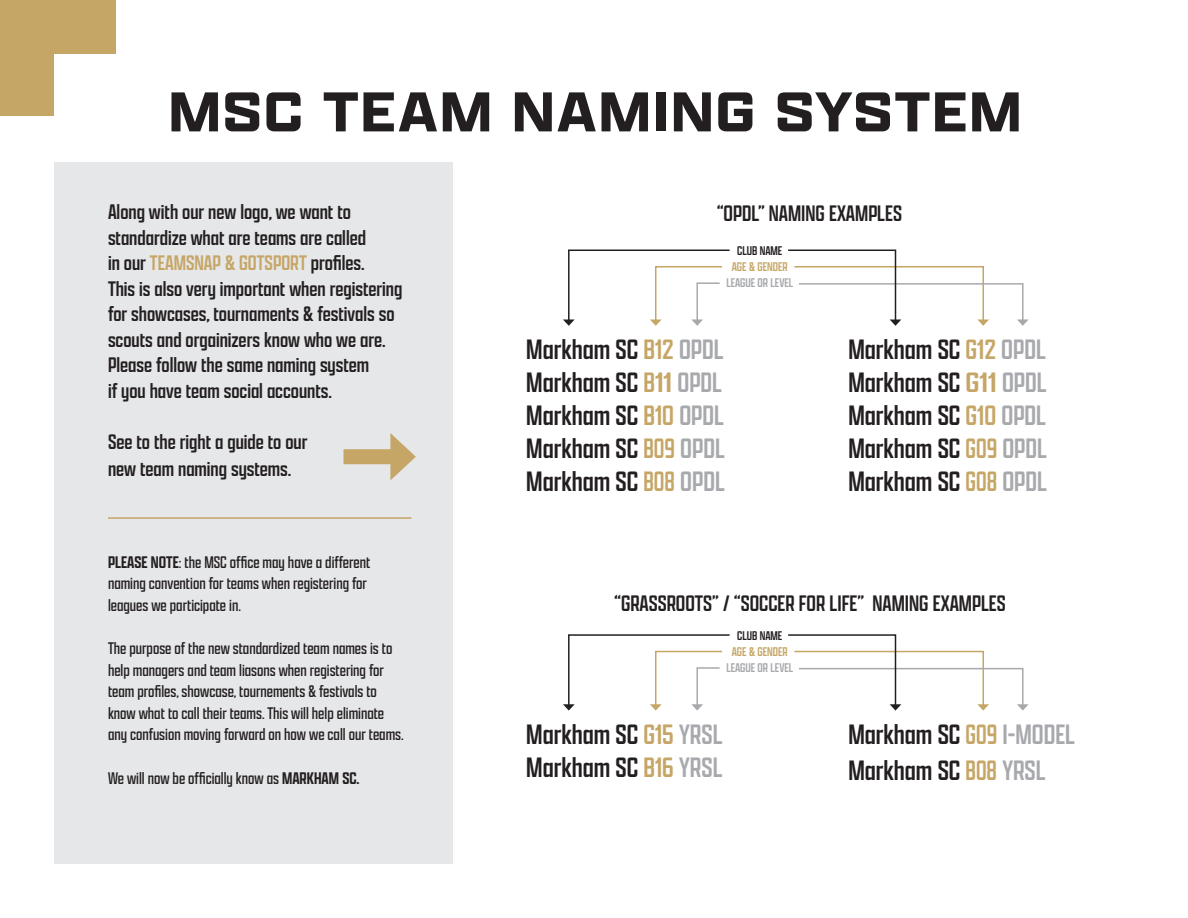
<style>
.page{position:relative;width:1188px;height:918px;background:#fff}
.page>*{position:absolute;margin:0;border:0;box-sizing:border-box;transform-origin:0 0}
.t1{font:700 60px "Apotek Extra Wide";letter-spacing:.04em;color:#231f20}
.t2{font:30px/33px "Apotek Extra Cond";color:#231f20;text-align:justify}
.t3{font:24px "Apotek Extra Cond";color:#231f20}
.t4{font:22.5px/25.5px "Apotek Extra Cond";color:#231f20}
.t5{font:300 18px/21.6px "Apotek Extra Cond";color:#231f20}
.t6{font:13.5px "Apotek Extra Cond";color:#a8a9ad}
.t7{font:13.5px "Apotek Extra Cond";color:#c6a666}
.t8{font:13.5px "Apotek Extra Cond";color:#231f20}
.s1{color:#c6a666}
.s2{font-weight:500}
.s3{color:#a8a9ad}
</style>
<div class="page">
<div style="left:54px;top:54px;width:399px;height:810px;background:#e6e7e9"></div>
<div style="left:0;top:0;width:116px;height:116px;background:#c6a666"></div>
<div style="left:54px;top:54px;width:1080px;height:108px;background:#fff"></div>
<svg style="left:563px;top:249px;width:167px;height:77px"></svg>
<svg style="left:563px;top:634px;width:167px;height:77px"></svg>
<svg style="left:788px;top:249px;width:241px;height:77px"></svg>
<svg style="left:788px;top:634px;width:241px;height:77px"></svg>
<hr style="left:108px;top:517px;width:303px;height:2px;background:#c6a666">
<div style="left:344px;top:449px;width:56px;height:15px;background:#c6a666"></div>
<svg style="left:390px;top:433px;width:26px;height:47px"></svg>
<h1 class="t1" style="left:169px;top:74px;width:854px">MSC TEAM NAMING SYSTEM</h1>
<p class="t4" style="left:108px;top:199px;width:296px">Along with our new logo, we want to standardize what are teams are called<br>in our <span class="s1">TEAMSNAP &amp; GOTSPORT</span> profiles.<br>This is also very important when registering for showcases, tournaments &amp; festivals so scouts and orgainizers know who we are.<br>Please follow the same naming system<br>if you have team social accounts.</p>
<p class="t4" style="left:108px;top:428px;width:201px;line-height:27px">See to the right a guide to our new team naming systems.</p>
<p class="t5" style="left:108px;top:551px;width:264px"><span class="s2">PLEASE NOTE</span>: the MSC office may have a different naming convention for teams when registering for leagues we participate in.</p>
<p class="t5" style="left:108px;top:637px;width:297px">The purpose of the new standardized team names is to help managers and team liasons when registering for team profiles, showcase, tournements &amp; festivals to know what to call their teams. This will help eliminate any confusion moving forward on how we call our teams.</p>
<p class="t5" style="left:108px;top:767px;width:253px">We will now be officially know as <span class="s2">MARKHAM SC.</span></p>
<h3 class="t3" style="left:717px;top:198px;width:187px">“OPDL” NAMING EXAMPLES</h3>
<p class="t8" style="left:737px;top:242px;width:47px">CLUB NAME</p>
<p class="t7" style="left:732px;top:259px;width:57px">AGE &amp; GENDER</p>
<p class="t6" style="left:726px;top:275px;width:69px">LEAGUE OR LEVEL</p>
<h2 class="t2" style="left:526px;top:333px;width:200px">Markham SC <span class="s1">B12</span> <span class="s3">OPDL </span>Markham SC <span class="s1">B11</span><span class="s3">OPDL </span>Markham SC <span class="s1">B10</span> <span class="s3">OPDL </span>Markham SC <span class="s1">B09</span> <span class="s3">OPDL </span>Markham SC <span class="s1">B08</span> <span class="s3">OPDL</span></h2>
<h2 class="t2" style="left:848px;top:333px;width:200px">Markham SC <span class="s1">G12</span> <span class="s3">OPDL </span>Markham SC <span class="s1">G11</span><span class="s3">OPDL </span>Markham SC <span class="s1">G10</span> <span class="s3">OPDL </span>Markham SC <span class="s1">G09</span> <span class="s3">OPDL </span>Markham SC <span class="s1">G08</span> <span class="s3">OPDL</span></h2>
<h3 class="t3" style="left:614px;top:589px;width:393px">“GRASSROOTS” / “SOCCER FOR LIFE” NAMING EXAMPLES</h3>
<p class="t8" style="left:737px;top:627px;width:47px">CLUB NAME</p>
<p class="t7" style="left:732px;top:643px;width:57px">AGE &amp; GENDER</p>
<p class="t6" style="left:726px;top:660px;width:69px">LEAGUE OR LEVEL</p>
<h2 class="t2" style="left:526px;top:717px;width:198px">Markham SC <span class="s1">G15</span> <span class="s3">YRSL<br></span>Markham SC <span class="s1">B16</span> <span class="s3">YRSL</span></h2>
<h2 class="t2" style="left:848px;top:716px;width:228px;line-height:36px">Markham SC <span class="s1">G09</span> <span class="s3">I-MODEL<br></span>Markham SC <span class="s1">B08</span> <span class="s3">YRSL</span></h2>
</div>
